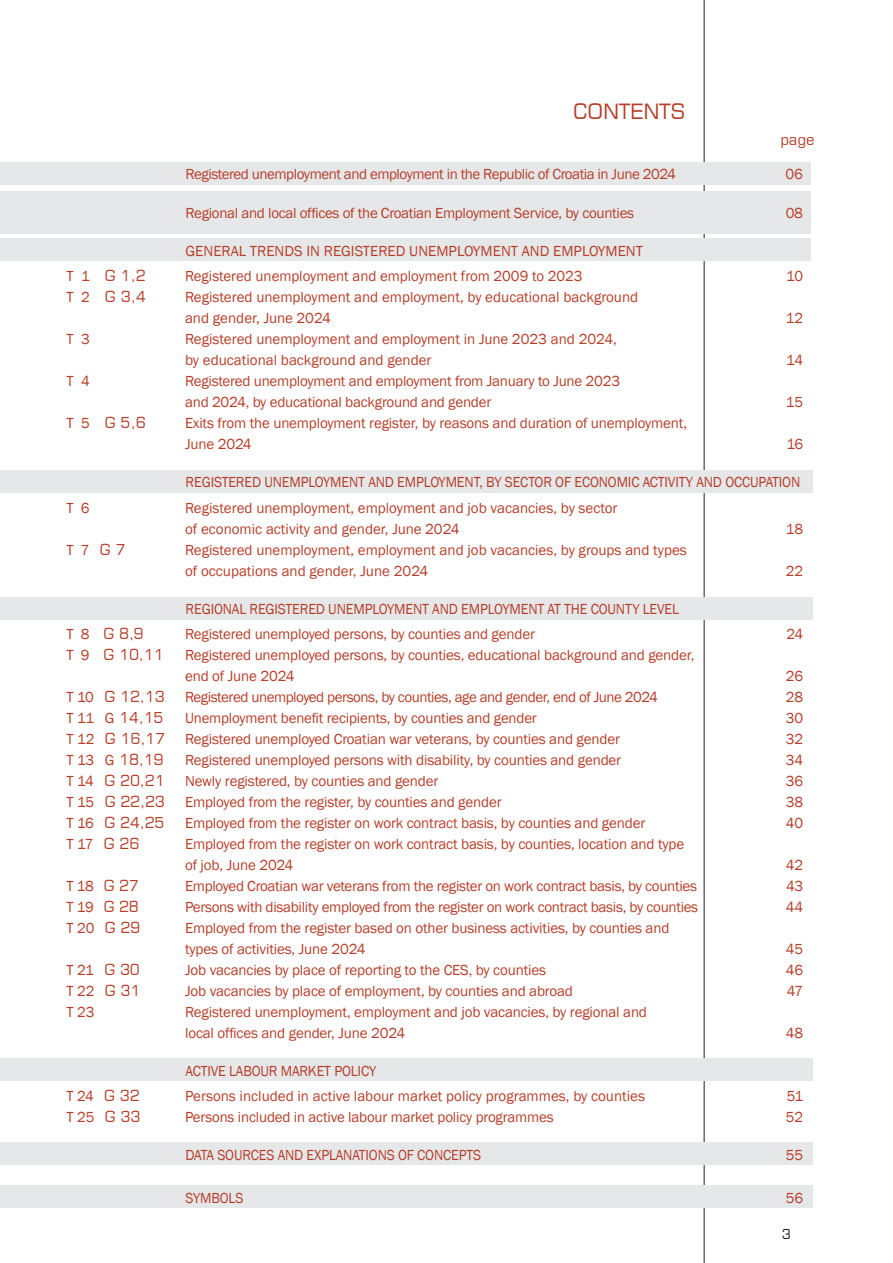
<style>
.page{position:relative;width:893px;height:1263px;background:#fff}
.page>*{position:absolute;margin:0;border:0;box-sizing:border-box;transform-origin:0 0}
.t1{font:21px "Square 721 BT";letter-spacing:-.005em;color:#b63e28}
.t2{font:15px/21px "Franklin Gothic";letter-spacing:-.01em;color:#b63e28}
.t3{font:15px "Franklin Gothic";letter-spacing:-.01em;color:#b63e28;scale:.94 1}
.t4{font:15px "Franklin Gothic";letter-spacing:-.03em;color:#b63e28}
.t5{font:15px "Square 721 BT";letter-spacing:-.01em;color:#b63e28}
.t6{font:13.5px "Square 721 BT";color:#231f20}
.s1{font-family:"Franklin Gothic"}
.s2{font-family:"Square 721 BT"}
</style>
<div class="page">
<hr style="left:704px;top:0;width:1px;height:1263px;background:#231f20">
<div style="left:0;top:238px;width:811px;height:23px;background:#e6e7e9"></div>
<div style="left:0;top:191px;width:811px;height:43px;background:#e6e7e9"></div>
<div style="left:0;top:162px;width:811px;height:23px;background:#e6e7e9"></div>
<div style="left:0;top:470px;width:812px;height:23px;background:#e6e7e9"></div>
<div style="left:0;top:597px;width:812px;height:23px;background:#e6e7e9"></div>
<div style="left:0;top:1058px;width:812px;height:23px;background:#e6e7e9"></div>
<div style="left:0;top:1185px;width:812px;height:23px;background:#e6e7e9"></div>
<div style="left:0;top:1142px;width:812px;height:23px;background:#e6e7e9"></div>
<h1 class="t1" style="left:573px;top:98px;width:114px">CONTENTS</h1>
<p class="t5" style="left:780px;top:130px;width:36px">page</p>
<p class="t4" style="left:186px;top:164px;width:492px">Registered unemployment and employment in the Republic of Croatia in June 2024</p>
<p class="t2" style="left:785px;top:163px;width:19px">06</p>
<p class="t2" style="left:186px;top:203px;width:450px">Regional and local offices of the Croatian Employment Service, by counties</p>
<p class="t2" style="left:786px;top:203px;width:19px">08</p>
<p class="t2" style="left:186px;top:241px;width:459px">GENERAL TRENDS IN REGISTERED UNEMPLOYMENT AND EMPLOYMENT</p>
<p class="t5" style="left:67px;top:267px;width:81px"><span class="s1">T 1</span> G 1,2</p>
<p class="t2" style="left:185px;top:266px;width:399px">Registered unemployment and employment from 2009 to 2023</p>
<p class="t2" style="left:786px;top:266px;width:18px">10</p>
<p class="t5" style="left:67px;top:288px;width:81px"><span class="s1">T 2</span> G 3,4</p>
<p class="t2" style="left:185px;top:287px;width:455px">Registered unemployment and employment, by educational background and gender, June 2024</p>
<p class="t2" style="left:786px;top:308px;width:19px">12</p>
<p class="t2" style="left:67px;top:329px;width:25px">T 3</p>
<p class="t2" style="left:185px;top:329px;width:433px">Registered unemployment and employment in June 2023 and 2024, by educational background and gender</p>
<p class="t2" style="left:67px;top:371px;width:25px">T 4</p>
<p class="t2" style="left:185px;top:371px;width:437px">Registered unemployment and employment from January to June 2023 and 2024, by educational background and gender</p>
<p class="t2" style="left:786px;top:350px;width:18px">14</p>
<p class="t2" style="left:786px;top:392px;width:19px">15</p>
<p class="t5" style="left:67px;top:414px;width:81px"><span class="s1">T 5</span> G 5,6</p>
<p class="t2" style="left:185px;top:413px;width:503px">Exits from the unemployment register, by reasons and duration of unemployment,<br>June 2024</p>
<p class="t2" style="left:786px;top:434px;width:18px">16</p>
<p class="t3" style="left:186px;top:473px;width:655px">REGISTERED UNEMPLOYMENT AND EMPLOYMENT, BY SECTOR OF ECONOMIC ACTIVITY AND OCCUPATION</p>
<p class="t2" style="left:67px;top:497px;width:24px">T 6</p>
<p class="t2" style="left:185px;top:497px;width:434px">Registered unemployment, employment and job vacancies, by sector of economic activity and gender, June 2024</p>
<p class="t2" style="left:67px;top:539px;width:61px">T 7 <span class="s2">G 7</span></p>
<p class="t2" style="left:185px;top:539px;width:503px">Registered unemployment, employment and job vacancies, by groups and types of occupations and gender, June 2024</p>
<p class="t3" style="left:186px;top:599px;width:526px">REGIONAL REGISTERED UNEMPLOYMENT AND EMPLOYMENT AT THE COUNTY LEVEL</p>
<p class="t2" style="left:786px;top:518px;width:19px">18</p>
<p class="t2" style="left:786px;top:560px;width:19px">22</p>
<p class="t5" style="left:67px;top:624px;width:79px"><span class="s1">T 8</span> G 8,9</p>
<p class="t2" style="left:185px;top:624px;width:351px">Registered unemployed persons, by counties and gender</p>
<p class="t2" style="left:786px;top:624px;width:18px">24</p>
<p class="t5" style="left:67px;top:645px;width:99px"><span class="s1">T 9</span> G 10,11</p>
<p class="t2" style="left:185px;top:645px;width:511px">Registered unemployed persons, by counties, educational background and gender, end of June 2024</p>
<p class="t2" style="left:786px;top:666px;width:19px">26</p>
<p class="t5" style="left:67px;top:687px;width:100px"><span class="s1">T 10</span> G 12,13</p>
<p class="t4" style="left:185px;top:688px;width:474px">Registered unemployed persons, by counties, age and gender, end of June 2024</p>
<p class="t2" style="left:786px;top:687px;width:19px">28</p>
<p class="t5" style="left:67px;top:708px;width:99px"><span class="s1">T 11 G</span> 14,15</p>
<p class="t2" style="left:185px;top:708px;width:353px">Unemployment benefit recipients, by counties and gender</p>
<p class="t2" style="left:786px;top:708px;width:19px">30</p>
<p class="t5" style="left:67px;top:729px;width:100px"><span class="s1">T 12</span> G 16,17</p>
<p class="t2" style="left:185px;top:729px;width:436px">Registered unemployed Croatian war veterans, by counties and gender</p>
<p class="t2" style="left:786px;top:729px;width:19px">32</p>
<p class="t5" style="left:67px;top:750px;width:99px"><span class="s1">T 13 G</span> 18,19</p>
<p class="t2" style="left:185px;top:750px;width:438px">Registered unemployed persons with disability, by counties and gender</p>
<p class="t2" style="left:786px;top:750px;width:19px">34</p>
<p class="t5" style="left:67px;top:771px;width:100px"><span class="s1">T 14</span> G 20,21</p>
<p class="t2" style="left:185px;top:771px;width:255px">Newly registered, by counties and gender</p>
<p class="t2" style="left:786px;top:771px;width:19px">36</p>
<p class="t5" style="left:67px;top:792px;width:100px"><span class="s1">T 15</span> G 22,23</p>
<p class="t2" style="left:185px;top:792px;width:318px">Employed from the register, by counties and gender</p>
<p class="t2" style="left:786px;top:792px;width:19px">38</p>
<p class="t5" style="left:67px;top:813px;width:100px"><span class="s1">T 16</span> G 24,25</p>
<p class="t2" style="left:185px;top:813px;width:462px">Employed from the register on work contract basis, by counties and gender</p>
<p class="t2" style="left:786px;top:813px;width:19px">40</p>
<p class="t2" style="left:67px;top:834px;width:74px">T 17 <span class="s2">G 26</span></p>
<p class="t2" style="left:185px;top:834px;width:501px">Employed from the register on work contract basis, by counties, location and type of job, June 2024</p>
<p class="t2" style="left:786px;top:855px;width:19px">42</p>
<p class="t2" style="left:67px;top:876px;width:74px">T 18 <span class="s2">G 27</span></p>
<p class="t2" style="left:185px;top:876px;width:513px">Employed Croatian war veterans from the register on work contract basis, by counties</p>
<p class="t2" style="left:786px;top:876px;width:19px">43</p>
<p class="t2" style="left:67px;top:897px;width:74px">T 19 <span class="s2">G 28</span></p>
<p class="t2" style="left:185px;top:897px;width:515px">Persons with disability employed from the register on work contract basis, by counties</p>
<p class="t2" style="left:786px;top:897px;width:19px">44</p>
<p class="t2" style="left:67px;top:918px;width:75px">T 20 <span class="s2">G 29</span></p>
<p class="t2" style="left:185px;top:918px;width:486px">Employed from the register based on other business activities, by counties and types of activities, June 2024</p>
<p class="t2" style="left:786px;top:939px;width:19px">45</p>
<p class="t2" style="left:67px;top:960px;width:75px">T 21 <span class="s2">G 30</span></p>
<p class="t2" style="left:185px;top:960px;width:362px">Job vacancies by place of reporting to the CES, by counties</p>
<p class="t2" style="left:786px;top:960px;width:19px">46</p>
<p class="t2" style="left:67px;top:981px;width:75px">T 22 <span class="s2">G 31</span></p>
<p class="t2" style="left:185px;top:981px;width:389px">Job vacancies by place of employment, by counties and abroad</p>
<p class="t2" style="left:787px;top:981px;width:18px">47</p>
<p class="t2" style="left:67px;top:1002px;width:29px">T 23</p>
<p class="t2" style="left:185px;top:1002px;width:463px">Registered unemployment, employment and job vacancies, by regional and local offices and gender, June 2024</p>
<p class="t2" style="left:786px;top:1023px;width:19px">48</p>
<p class="t3" style="left:186px;top:1062px;width:204px">ACTIVE LABOUR MARKET POLICY</p>
<p class="t2" style="left:67px;top:1086px;width:75px">T 24 <span class="s2">G 32</span></p>
<p class="t2" style="left:185px;top:1086px;width:461px">Persons included in active labour market policy programmes, by counties</p>
<p class="t2" style="left:787px;top:1086px;width:18px">51</p>
<p class="t2" style="left:67px;top:1107px;width:75px">T 25 <span class="s2">G 33</span></p>
<p class="t2" style="left:185px;top:1107px;width:370px">Persons included in active labour market policy programmes</p>
<p class="t2" style="left:786px;top:1107px;width:19px">52</p>
<p class="t3" style="left:186px;top:1146px;width:316px">DATA SOURCES AND EXPLANATIONS OF CONCEPTS</p>
<p class="t2" style="left:786px;top:1145px;width:19px">55</p>
<p class="t3" style="left:186px;top:1188px;width:63px">SYMBOLS</p>
<p class="t2" style="left:786px;top:1187px;width:19px">56</p>
<p class="t6" style="left:782px;top:1226px;width:11px">3</p>
</div>
